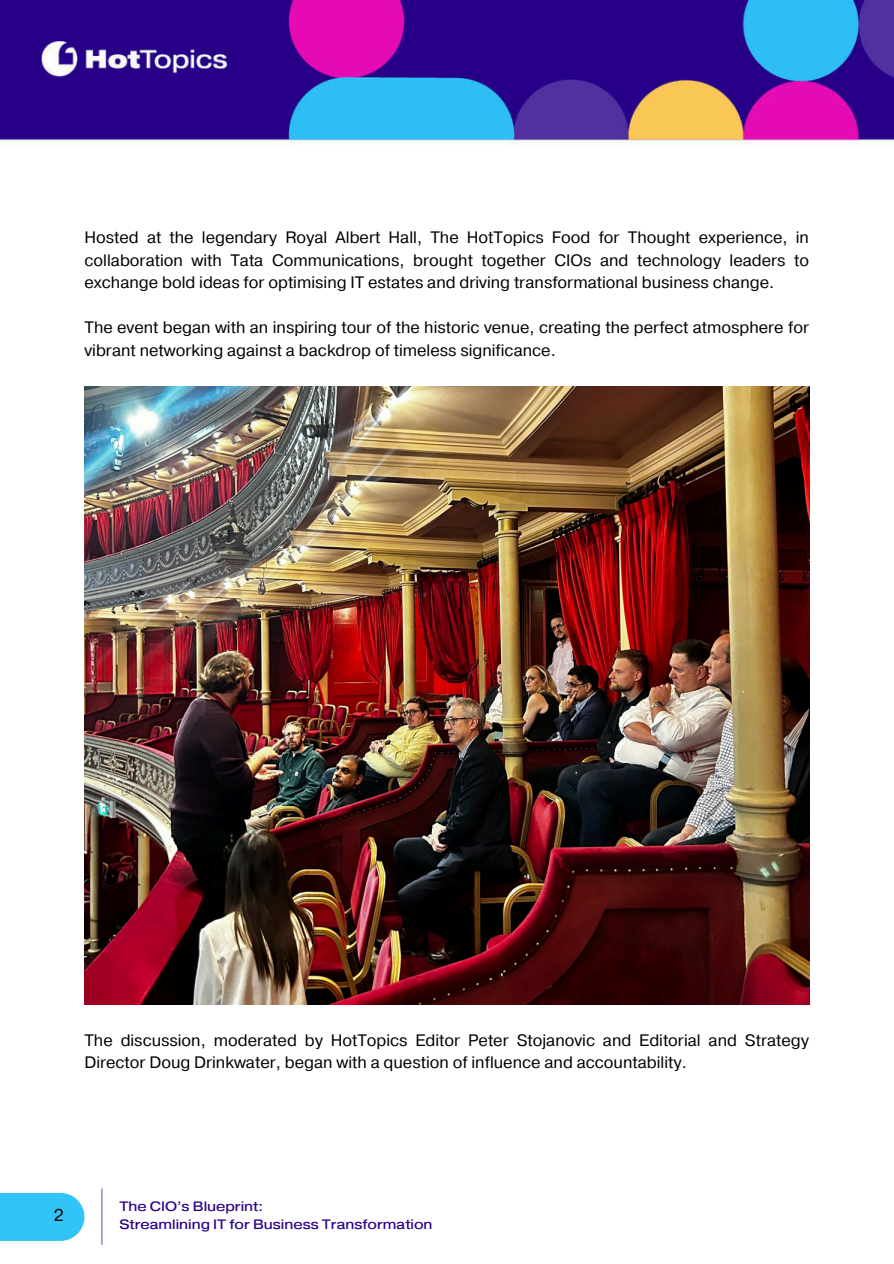
<style>
.page{position:relative;width:894px;height:1264px;background:#fff}
.page>*{position:absolute;margin:0;border:0;box-sizing:border-box;transform-origin:0 0}
.t1{font:17.1px "Pragmatica";color:#000}
.t2{font:16.5px/22.5px "Pragmatica";color:#000}
.t3{font:13.5px "Pragmatica Ext";color:#29008a}
</style>
<div class="page">
<img style="left:0;top:0;width:893px;height:1245px">
<hr style="left:101px;top:1188px;width:1px;height:56px;background:#29008a">
<svg style="left:0;top:1192px;width:84px;height:48px;background:#3fc8f7"></svg>
<img style="left:84px;top:387px;width:725px;height:617px">
<p class="t2" style="left:84px;top:227px;width:725px;text-align:justify">Hosted at the legendary Royal Albert Hall, The HotTopics Food for Thought experience, in collaboration with Tata Communications, brought together CIOs and technology leaders to exchange bold ideas for optimising IT estates and driving transformational business change.</p>
<p class="t2" style="left:84px;top:317px;width:726px">The event began with an inspiring tour of the historic venue, creating the perfect atmosphere for vibrant networking against a backdrop of timeless significance.</p>
<p class="t2" style="left:84px;top:1029px;width:726px">The discussion, moderated by HotTopics Editor Peter Stojanovic and Editorial and Strategy<br>Director Doug Drinkwater, began with a question of influence and accountability.</p>
<p class="t1" style="left:54px;top:1204px;width:11px">2</p>
<p class="t3" style="left:119px;top:1197px;width:145px">The CIO’s Blueprint:</p>
<p class="t3" style="left:119px;top:1215px;width:314px">Streamlining IT for Business Transformation</p>
</div>
